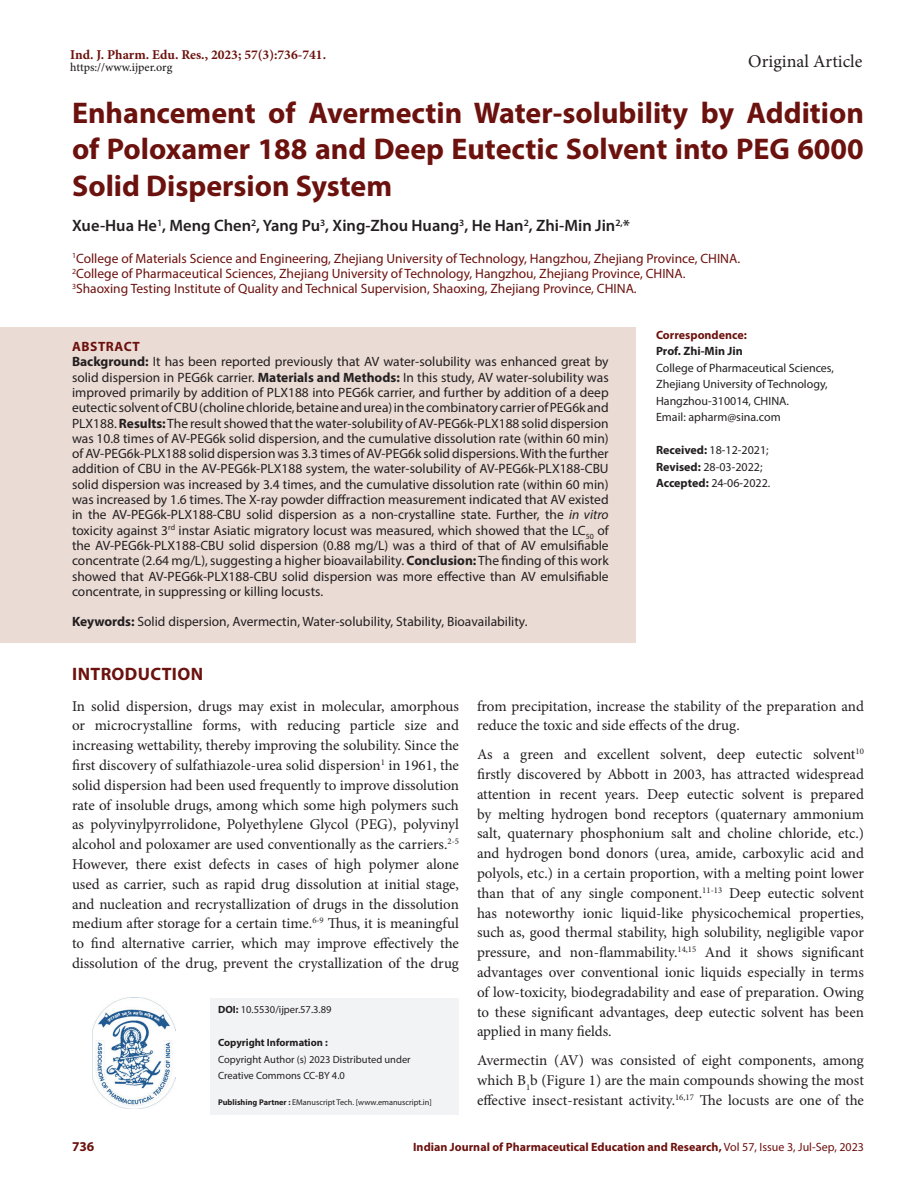
<style>
.page{position:relative;width:918px;height:1188px;background:#fff}
.page>*{position:absolute;margin:0;border:0;box-sizing:border-box;transform-origin:0 0}
.Art_Title{font:700 30px/36.3px "Myriad Pro";color:#6c120e;text-align:justify}
.t1{font:18px "Minion Pro";color:#231f20}
.Intro_head{font:700 18px "Myriad Pro";letter-spacing:.02em;color:#6c120e}
.Author_Names{font:600 16.5px "Myriad Pro";color:#231f20}
.Body_text{font:15px/19.8px "Minion Pro";color:#231f20;text-align:justify}
.Body_text__FO{font:15px/19.8px "Minion Pro";color:#231f20;text-align:justify}
.Abstract_TXT{font:13.5px/15.3px "Myriad Pro";color:#231f20;text-align:justify}
.Author_Affiliations{font:13.5px "Myriad Pro";color:#6c120e}
.KY{font:13.5px "Myriad Pro";color:#231f20}
.t2{font:700 13.5px "Minion Pro";color:#6c120e}
.ABS_Heading{font:700 13.5px "Myriad Pro";letter-spacing:.04em;color:#6c120e}
.Correspondence_AU_Af{font:12px/16.5px "Myriad Pro";color:#231f20}
.Correspondence_AU_Af-2{font:700 12px "Myriad Pro";color:#6c120e}
.Journal_Dates{font:12px/16.5px "Myriad Pro";color:#231f20}
.t3{font:500 12px "Minion Pro";letter-spacing:-.01em;color:#231f20}
.Correspondence_AU_Af-3{font:700 12px "Myriad Pro";color:#231f20}
.t4{font:10.5px/16.5px "Myriad Pro";color:#231f20}
.t5{font:700 10.5px "Myriad Pro";color:#231f20}
.t6{font:8.25px "Myriad Pro";color:#231f20}
.s1{font-weight:700}
.s2{font-style:italic}
.s3{font-weight:400}
</style>
<div class="page">
<div style="left:211px;top:998px;width:248px;height:36px;background:#f2f3f4"></div>
<div style="left:211px;top:1031px;width:248px;height:26px;background:#f2f3f4"></div>
<div style="left:211px;top:1048px;width:248px;height:25px;background:#f2f3f4"></div>
<div style="left:211px;top:1064px;width:248px;height:26px;background:#f2f3f4"></div>
<div style="left:211px;top:1084px;width:248px;height:30px;background:#f2f3f4"></div>
<img style="left:92px;top:998px;width:83px;height:110px">
<div style="left:0;top:328px;width:636px;height:40px;background:#eadbd4"></div>
<div style="left:0;top:343px;width:636px;height:270px;background:#eadbd4"></div>
<div style="left:0;top:602px;width:636px;height:41px;background:#eadbd4"></div>
<p class="t2" style="left:70px;top:45px;width:257px">Ind. J. Pharm. Edu. Res., 2023; 57(3):736-741.</p>
<p class="t3" style="left:70px;top:59px;width:104px">https://www.ijper.org</p>
<h2 class="t1" style="left:748px;top:49px;width:116px">Original Article</h2>
<p class="Art_Title" style="left:72px;top:94px;width:794px">Enhancement of Avermectin Water-solubility by Addition of Poloxamer 188 and Deep Eutectic Solvent into PEG 6000<br>Solid Dispersion System</p>
<p class="Author_Names" style="left:72px;top:215px;width:559px">Xue-Hua He<sup>1</sup>, Meng Chen<sup>2</sup>, Yang Pu<sup>3</sup>, Xing-Zhou Huang<sup>3</sup>, He Han<sup>2</sup>, Zhi-Min Jin<sup>2,</sup>*</p>
<p class="Author_Affiliations" style="left:72px;top:250px;width:670px"><sup>1</sup>College of Materials Science and Engineering, Zhejiang University of Technology, Hangzhou, Zhejiang Province, CHINA.</p>
<p class="Author_Affiliations" style="left:72px;top:265px;width:615px"><sup>2</sup>College of Pharmaceutical Sciences, Zhejiang University of Technology, Hangzhou, Zhejiang Province, CHINA.</p>
<p class="Author_Affiliations" style="left:72px;top:281px;width:566px"><sup>3</sup>Shaoxing Testing Institute of Quality and Technical Supervision, Shaoxing, Zhejiang Province, CHINA.</p>
<p class="Correspondence_AU_Af-2" style="left:656px;top:327px;width:92px">Correspondence:</p>
<p class="Correspondence_AU_Af-3" style="left:656px;top:343px;width:88px">Prof. Zhi-Min Jin</p>
<p class="Correspondence_AU_Af" style="left:656px;top:359px;width:180px">College of Pharmaceutical Sciences,<br>Zhejiang University of Technology,<br>Hangzhou-310014, CHINA.</p>
<p class="Correspondence_AU_Af" style="left:656px;top:409px;width:126px">Email: apharm@sina.com</p>
<p class="ABS_Heading" style="left:72px;top:338px;width:69px">ABSTRACT</p>
<p class="Abstract_TXT" style="left:72px;top:354px;width:538px"><span class="s1">Background:</span> It has been reported previously that AV water-solubility was enhanced great by solid dispersion in PEG6k carrier. <span class="s1">Materials and Methods:</span> In this study, AV water-solubility was improved primarily by addition of PLX188 into PEG6k carrier, and further by addition of a deep eutectic solvent of CBU (choline chloride, betaine and urea) in the combinatory carrier of PEG6k and PLX188. <span class="s1">Results:</span> The result showed that the water-solubility of AV-PEG6k-PLX188 solid dispersion was 10.8 times of AV-PEG6k solid dispersion, and the cumulative dissolution rate (within 60 min) of AV-PEG6k-PLX188 solid dispersion was 3.3 times of AV-PEG6k solid dispersions. With the further addition of CBU in the AV-PEG6k-PLX188 system, the water-solubility of AV-PEG6k-PLX188-CBU solid dispersion was increased by 3.4 times, and the cumulative dissolution rate (within 60 min) was increased by 1.6 times. The X-ray powder diffraction measurement indicated that AV existed in the AV-PEG6k-PLX188-CBU solid dispersion as a non-crystalline state. Further, the <span class="s2">in vitro </span>toxicity against 3<sup>rd</sup> instar Asiatic migratory locust was measured, which showed that the LC<sub>50</sub> of the AV-PEG6k-PLX188-CBU solid dispersion (0.88 mg/L) was a third of that of AV emulsifiable concentrate (2.64 mg/L), suggesting a higher bioavailability. <span class="s1">Conclusion:</span> The finding of this work showed that AV-PEG6k-PLX188-CBU solid dispersion was more effective than AV emulsifiable concentrate, in suppressing or killing locusts.</p>
<p class="KY" style="left:72px;top:613px;width:457px"><span class="s1">Keywords:</span> Solid dispersion, Avermectin, Water-solubility, Stability, Bioavailability.</p>
<p class="Intro_head" style="left:72px;top:663px;width:132px">INTRODUCTION</p>
<p class="Body_text__FO" style="left:72px;top:696px;width:389px">In solid dispersion, drugs may exist in molecular, amorphous or microcrystalline forms, with reducing particle size and increasing wettability, thereby improving the solubility. Since the first discovery of sulfathiazole-urea solid dispersion<sup>1</sup> in 1961, the solid dispersion had been used frequently to improve dissolution rate of insoluble drugs, among which some high polymers such as polyvinylpyrrolidone, Polyethylene Glycol (PEG), polyvinyl alcohol and poloxamer are used conventionally as the carriers.<sup>2-5<br></sup>However, there exist defects in cases of high polymer alone used as carrier, such as rapid drug dissolution at initial stage, and nucleation and recrystallization of drugs in the dissolution medium after storage for a certain time.<sup>6-9</sup> Thus, it is meaningful to find alternative carrier, which may improve effectively the dissolution of the drug, prevent the crystallization of the drug</p>
<p class="Body_text__FO" style="left:477px;top:696px;width:388px">from precipitation, increase the stability of the preparation and reduce the toxic and side effects of the drug.</p>
<p class="Journal_Dates" style="left:656px;top:442px;width:116px"><span class="s1">Received:</span> 18-12-2021;<br><span class="s1">Revised:</span> 28-03-2022;<br><span class="s1">Accepted:</span> 24-06-2022.</p>
<p class="Body_text" style="left:477px;top:745px;width:389px">As a green and excellent solvent, deep eutectic solvent<sup>10 </sup>firstly discovered by Abbott in 2003, has attracted widespread attention in recent years. Deep eutectic solvent is prepared by melting hydrogen bond receptors (quaternary ammonium salt, quaternary phosphonium salt and choline chloride, etc.) and hydrogen bond donors (urea, amide, carboxylic acid and polyols, etc.) in a certain proportion, with a melting point lower than that of any single component.<sup>11-13</sup> Deep eutectic solvent has noteworthy ionic liquid-like physicochemical properties, such as, good thermal stability, high solubility, negligible vapor pressure, and non-flammability.<sup>14,15</sup> And it shows significant advantages over conventional ionic liquids especially in terms of low-toxicity, biodegradability and ease of preparation. Owing to these significant advantages, deep eutectic solvent has been applied in many fields.</p>
<p class="Body_text" style="left:477px;top:1051px;width:389px">Avermectin (AV) was consisted of eight components, among which B<sub>1</sub>b (Figure 1) are the main compounds showing the most effective insect-resistant activity.<sup>16,17</sup> The locusts are one of the</p>
<p class="t4" style="left:218px;top:1001px;width:115px"><span class="s1">DOI:</span> 10.5530/ijper.57.3.89</p>
<p class="t5" style="left:218px;top:1036px;width:111px">Copyright Information :</p>
<p class="t4" style="left:218px;top:1051px;width:194px">Copyright Author (s) 2023 Distributed under<br>Creative Commons CC-BY 4.0</p>
<p class="t6" style="left:218px;top:1097px;width:215px"><span class="s1">Publishing Partner :</span> EManuscript Tech. [www.emanuscript.in]</p>
<p class="ABS_Heading" style="left:72px;top:1137px;width:24px">736</p>
<p class="Correspondence_AU_Af-2" style="left:413px;top:1139px;width:452px">Indian Journal of Pharmaceutical Education and Research, <span class="s3">Vol 57, Issue 3, Jul-Sep, 2023</span></p>
</div>
